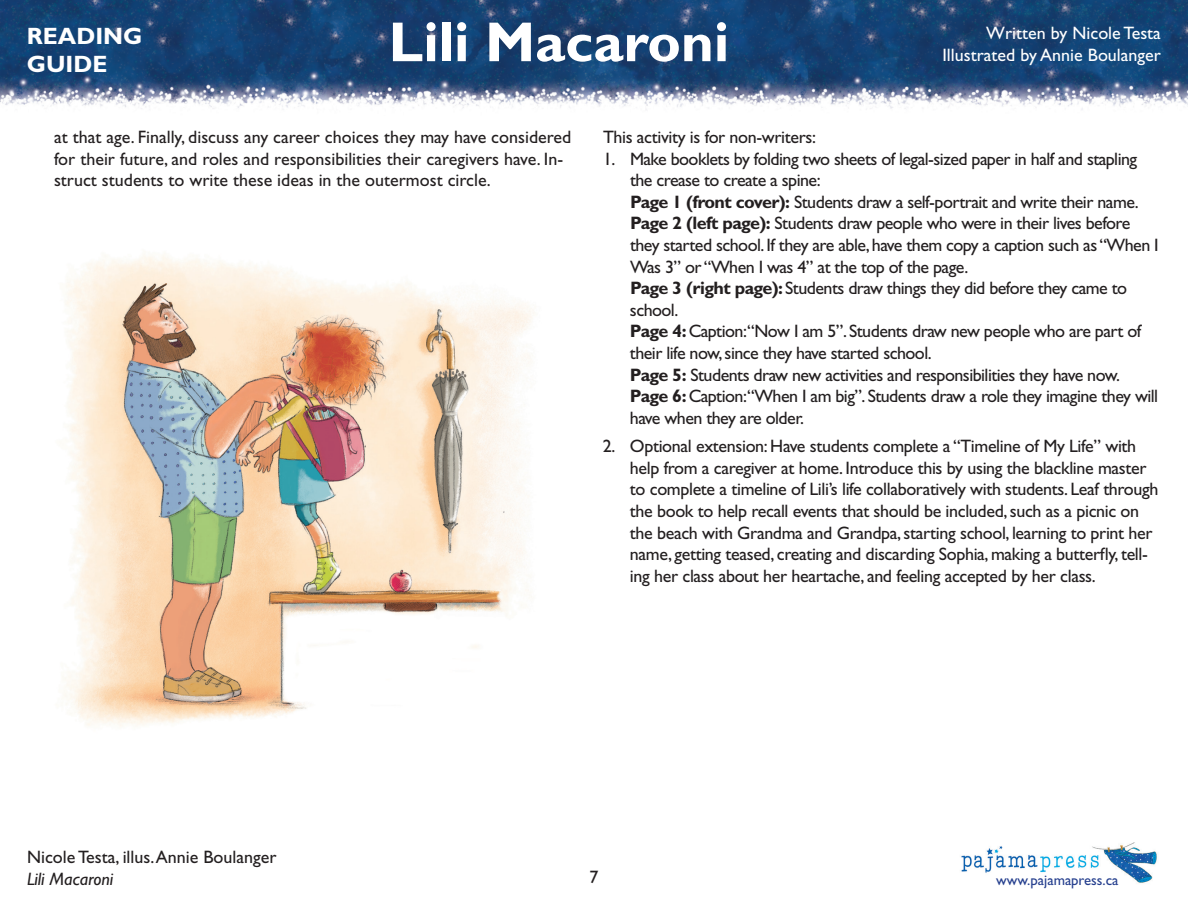
<style>
.page{position:relative;width:1188px;height:918px;background:#fff}
.page>*{position:absolute;margin:0;border:0;box-sizing:border-box;transform-origin:0 0}
.t1{font:700 56.55px "Gill Sans Std";color:#fff}
.t2{font:700 23.7px/28.5px "Gill Sans Std";color:#fff}
.t3{font:18px/21.6px "Gill Sans Std";letter-spacing:-.02em;color:#231f20}
.t4{font:18px/21.6px "Gill Sans Std";color:#231f20}
.t5{font:18px "Gill Sans Std";color:#fff}
.t6{font:italic 18px "Gill Sans Std";color:#231f20}
.t7{font:14.7px "Gill Sans Std";color:#253f8e}
.s1{font-weight:700}
</style>
<div class="page">
<img style="left:0;top:0;width:1188px;height:110px">
<img style="left:961px;top:842px;width:196px;height:41px">
<img style="left:64px;top:254px;width:470px;height:473px">
<h2 class="t2" style="left:27px;top:22px;width:117px">READING<br>GUIDE</h2>
<h1 class="t1" style="left:389px;top:9px;width:342px">Lili Macaroni</h1>
<p class="t5" style="left:986px;top:23px;width:176px">Written by Nicole Testa</p>
<p class="t5" style="left:942px;top:44px;width:220px">Illustrated by Annie Boulanger</p>
<p class="t4" style="left:54px;top:126px;width:519px">at that age. Finally, discuss any career choices they may have considered for their future, and roles and responsibilities their caregivers have. In&shy;struct students to write these ideas in the outermost circle.</p>
<p class="t3" style="left:603px;top:126px;width:215px">This activity is for non-writers:</p>
<p class="t3" style="left:630px;top:148px;width:530px;text-indent:-27px">1. Make booklets by folding two sheets of legal-sized paper in half and stapling the crease to create a spine:<br><span class="s1">Page 1 (front cover):</span> Students draw a self-portrait and write their name.<br><span class="s1">Page 2 (left page):</span> Students draw people who were in their lives before they started school. If they are able, have them copy a caption such as “When I Was 3” or “When I was 4” at the top of the page.<br><span class="s1">Page 3 (right page):</span> Students draw things they did before they came to school.<br><span class="s1">Page 4:</span> Caption:“Now I am 5”. Students draw new people who are part of their life now, since they have started school.<br><span class="s1">Page 5:</span> Students draw new activities and responsibilities they have now.<br><span class="s1">Page 6:</span> Caption:“When I am big”. Students draw a role they imagine they will have when they are older.</p>
<p class="t3" style="left:630px;top:435px;width:530px;text-indent:-27px">2. Optional extension: Have students complete a “Timeline of My Life” with help from a caregiver at home. Introduce this by using the blackline master to complete a timeline of Lili’s life collaboratively with students. Leaf through the book to help recall events that should be included, such as a picnic on the beach with Grandma and Grandpa, starting school, learning to print her name, getting teased, creating and discarding Sophia, making a butterfly, tell&shy;ing her class about her heartache, and feeling accepted by her class.</p>
<p class="t4" style="left:27px;top:847px;width:251px">Nicole Testa, illus. Annie Boulanger</p>
<p class="t6" style="left:27px;top:869px;width:88px">Lili Macaroni</p>
<p class="t7" style="left:996px;top:871px;width:124px">www.pajamapress.ca</p>
<p class="t3" style="left:590px;top:867px;width:10px">7</p>
</div>
